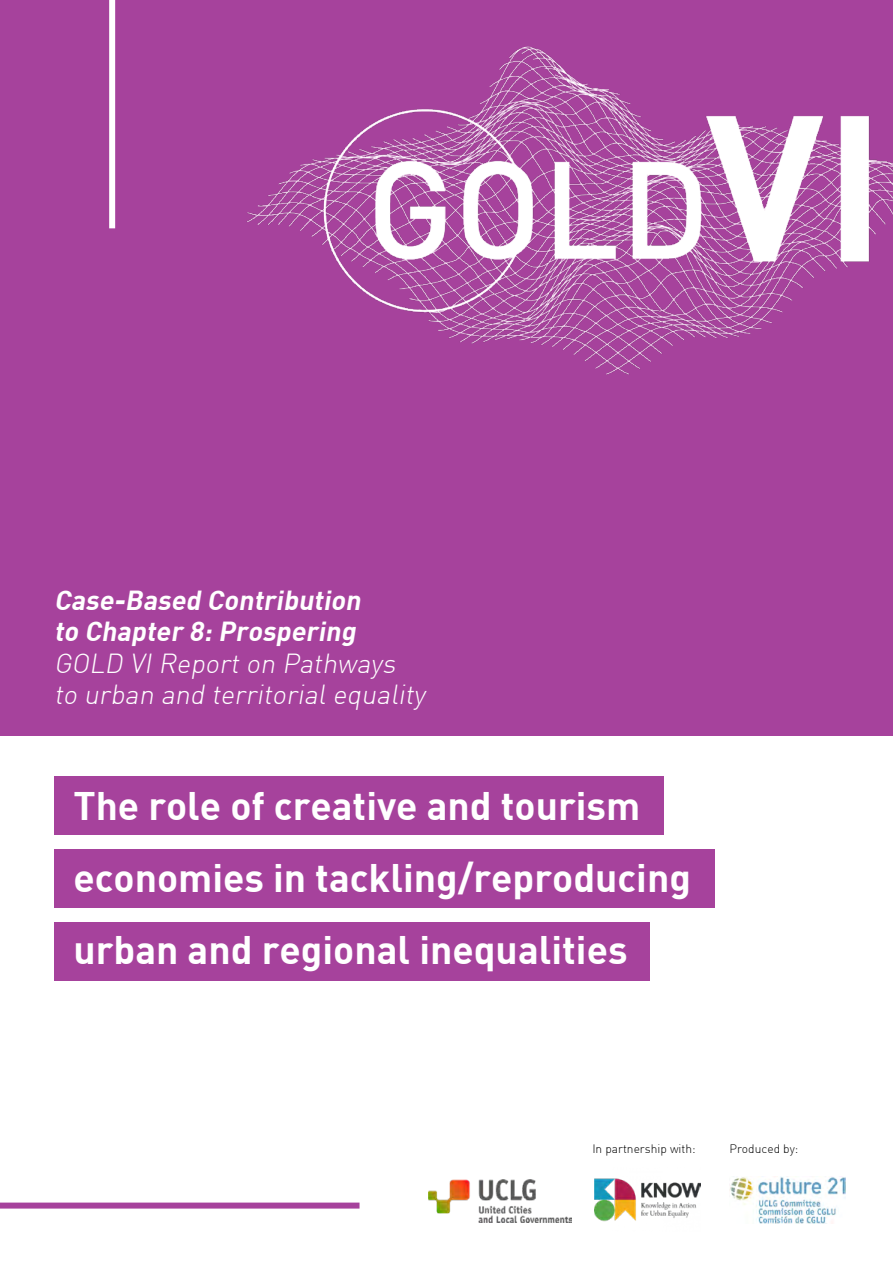
<style>
.page{position:relative;width:893px;height:1263px;background:#fff}
.page>*{position:absolute;margin:0;border:0;box-sizing:border-box;transform-origin:0 0}
.t1{font:700 39px/72px "DIN";color:#fff}
.t2{font:italic 300 27px/31.5px "DIN";color:#fff}
.t3{font:italic 700 27px/31.5px "DIN";color:#fff}
.t4{font:300 12px "DIN";color:#000}
</style>
<div class="page">
<div style="left:0;top:0;width:893px;height:736px;background:#a6429c"></div>
<div style="left:109px;top:0;width:6px;height:228px;background:#fff"></div>
<div style="left:54px;top:922px;width:596px;height:59px;background:#a6429c"></div>
<img style="left:247px;top:46px;width:646px;height:329px">
<img style="left:595px;top:1178px;width:105px;height:44px">
<img style="left:429px;top:1180px;width:142px;height:42px">
<div style="left:0;top:1202px;width:360px;height:6px;background:#a6429c"></div>
<div style="left:54px;top:849px;width:660px;height:59px;background:#a6429c"></div>
<div style="left:54px;top:776px;width:609px;height:59px;background:#a6429c"></div>
<img style="left:729px;top:1176px;width:116px;height:47px">
<p class="t3" style="left:54px;top:583px;width:313px">Case-Based Contribution to Chapter 8:Prospering</p>
<p class="t2" style="left:54px;top:647px;width:378px">GOLD VI Report on Pathways to urban and territorial equality</p>
<p class="t1" style="left:73px;top:768px;width:619px">The role of creative and tourism economies in tackling/reproducing urban and regional inequalities</p>
<p class="t4" style="left:592px;top:1141px;width:105px">In partnership with:</p>
<p class="t4" style="left:729px;top:1141px;width:70px">Produced by:</p>
</div>
